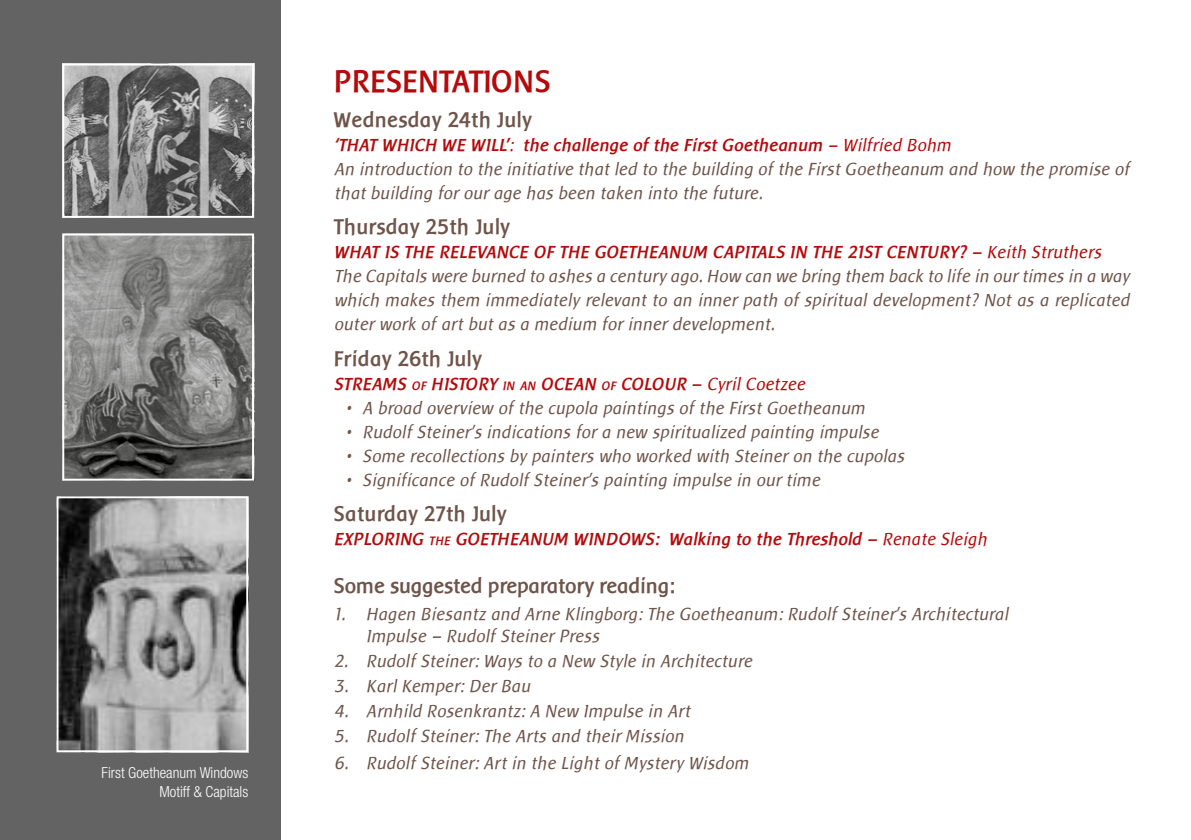
<style>
.page{position:relative;width:1191px;height:840px;background:#fff}
.page>*{position:absolute;margin:0;border:0;box-sizing:border-box;transform-origin:0 0}
.t1{font:700 32px "Baar Sophia";color:#b50a0c}
.t2{font:700 22px "Baar Sophia";letter-spacing:.02em;color:#6f544a}
.t3{font:700 22px "Baar Sophia";color:#6f544a}
.t4{font:italic 18px/24px "Baar Sophia";letter-spacing:.02em;color:#6f544a}
.t5{font:italic 700 18px "Baar Sophia";letter-spacing:.02em;color:#b50a0c}
.t6{font:300 condensed 15.2px/18.2px "Helvetica Neue LT Std";color:#fff;text-align:right}
.s1{font-weight:700;color:#b50a0c}
.s2{color:#b50a0c}
.s3{font-size:12.6px}
.s4{font-weight:400}
</style>
<div class="page">
<div style="left:0;top:0;width:280px;height:839px;background:#646363"></div>
<img style="left:59px;top:499px;width:186px;height:249px">
<div style="left:56px;top:496px;width:192px;height:255px;border:2px solid #fff"></div>
<img style="left:65px;top:236px;width:186px;height:241px">
<div style="left:62px;top:233px;width:192px;height:247px;border:2px solid #fff"></div>
<img style="left:65px;top:66px;width:186px;height:149px">
<div style="left:62px;top:63px;width:192px;height:155px;border:2px solid #fff"></div>
<p class="t6" style="left:102px;top:763px;width:148px">First Goetheanum Windows<br>Motiff &amp; Capitals</p>
<h1 class="t1" style="left:334px;top:63px;width:219px">PRESENTATIONS</h1>
<p class="t2" style="left:334px;top:108px;width:199px">Wednesday 24th July</p>
<p class="t4" style="left:334px;top:133px;width:796px"><span class="s1">‘THAT WHICH WE WILL’</span><span class="s2">:</span> <span class="s1">the challenge of the First Goetheanum</span> <span class="s2">– Wilfried Bohm<br></span>An introduction to the initiative that led to the building of the First Goetheanum and how the promise of that building for our age has been taken into the future.</p>
<p class="t2" style="left:334px;top:215px;width:177px">Thursday 25th July</p>
<p class="t4" style="left:334px;top:240px;width:796px"><span class="s1">WHAT IS THE RELEVANCE OF THE GOETHEANUM CAPITALS IN THE 21ST CENTURY? –</span> <span class="s2">Keith Struthers </span>The Capitals were burned to ashes a century ago. How can we bring them back to life in our times in a way which makes them immediately relevant to an inner path of spiritual development? Not as a replicated outer work of art but as a medium for inner development.</p>
<p class="t2" style="left:334px;top:346px;width:149px">Friday 26th July</p>
<p class="t5" style="left:334px;top:374px;width:472px">STREAMS <span class="s3">OF</span> HISTORY <span class="s3">IN AN</span> OCEAN <span class="s3">OF</span> COLOUR – <span class="s4">Cyril Coetzee</span></p>
<p class="t4" style="left:346px;top:396px;width:521px">• A broad overview of the cupola paintings of the First Goetheanum</p>
<p class="t4" style="left:346px;top:420px;width:534px">• Rudolf Steiner’s indications for a new spiritualized painting impulse</p>
<p class="t4" style="left:346px;top:444px;width:560px">• Some recollections by painters who worked with Steiner on the cupolas</p>
<p class="t4" style="left:346px;top:468px;width:476px">• Significance of Rudolf Steiner’s painting impulse in our time</p>
<p class="t2" style="left:334px;top:502px;width:174px">Saturday 27th July</p>
<p class="t5" style="left:334px;top:529px;width:654px">EXPLORING <span class="s3">THE</span> GOETHEANUM WINDOWS: Walking to the Threshold – <span class="s4">Renate Sleigh</span></p>
<p class="t3" style="left:334px;top:573px;width:342px">Some suggested preparatory reading:</p>
<p class="t4" style="left:367px;top:603px;width:643px;line-height:22px;text-indent:-32px">1. Hagen Biesantz and Arne Klingborg: The Goetheanum: Rudolf Steiner’s Architectural<br>Impulse – Rudolf Steiner Press</p>
<p class="t4" style="left:335px;top:649px;width:419px">2. Rudolf Steiner: Ways to a New Style in Architecture</p>
<p class="t4" style="left:335px;top:673px;width:197px">3. Karl Kemper: Der Bau</p>
<p class="t4" style="left:335px;top:698px;width:357px">4. Arnhild Rosenkrantz: A New Impulse in Art</p>
<p class="t4" style="left:335px;top:723px;width:351px">5. Rudolf Steiner: The Arts and their Mission</p>
<p class="t4" style="left:335px;top:750px;width:416px">6. Rudolf Steiner: Art in the Light of Mystery Wisdom</p>
</div>
